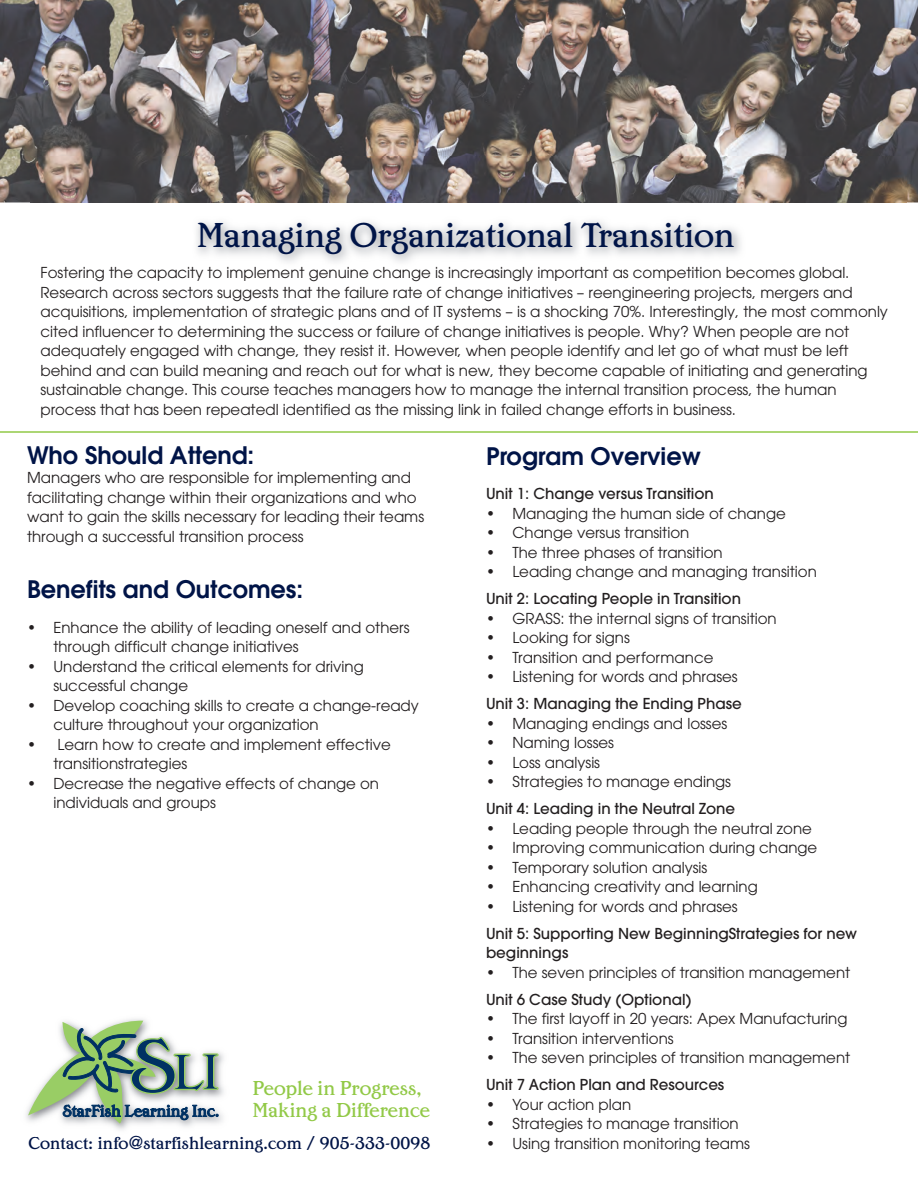
<style>
.page{position:relative;width:918px;height:1188px;background:#fff}
.page>*{position:absolute;margin:0;border:0;box-sizing:border-box;transform-origin:0 0}
.t1{font:36px "Edwardian Medium Plain";color:#001447}
.t2{font:600 24px "Avant Garde";color:#001447}
.t3{font:21px/22.5px "Edwardian Medium Plain";color:#92c947}
.t4{font:18px "Edwardian Medium Plain";letter-spacing:.005em;color:#001447}
.t5{font:15px/19.5px "Avant Garde";color:#231f20}
.t6{font:500 15px/19.5px "Avant Garde";color:#231f20}
.s1{font-family:"Avant Garde";font-stretch:condensed}
</style>
<div class="page">
<img style="left:0;top:0;width:918px;height:202px">
<img style="left:31px;top:156px;width:876px;height:106px">
<hr style="left:0;top:431px;width:918px;height:2px;background:#92c947">
<img style="left:26px;top:1019px;width:198px;height:111px">
<svg style="left:28px;top:1021px;width:191px;height:103px"></svg>
<h1 class="t1" style="left:197px;top:223px;width:540px">Managing Organizational Transition</h1>
<p class="t5" style="left:41px;top:265px;width:849px">Fostering the capacity to implement genuine change is increasingly important as competition becomes global.<br>Research across sectors suggests that the failure rate of change initiatives – reengineering projects, mergers and acquisitions, implementation of strategic plans and of IT systems – is a shocking 70%. Interestingly, the most commonly cited influencer to determining the success or failure of change initiatives is people. Why? When people are not adequately engaged with change, they resist it. However, when people identify and let go of what must be left behind and can build meaning and reach out for what is new, they become capable of initiating and generating sustainable change. This course teaches managers how to manage the internal transition process, the human process that has been repeatedl identified as the missing link in failed change efforts in business.</p>
<h2 class="t2" style="left:486px;top:447px;width:216px">Program Overview</h2>
<p class="t6" style="left:486px;top:485px;width:229px">Unit 1: Change versus Transition</p>
<p class="t5" style="left:486px;top:505px;width:301px">• Managing the human side of change</p>
<p class="t5" style="left:486px;top:524px;width:205px">• Change versus transition</p>
<p class="t5" style="left:486px;top:544px;width:238px">• The three phases of transition</p>
<p class="t5" style="left:486px;top:563px;width:332px">• Leading change and managing transition</p>
<p class="t6" style="left:486px;top:590px;width:257px">Unit 2: Locating People in Transition</p>
<p class="t5" style="left:486px;top:610px;width:292px">• GRASS: the internal signs of transition</p>
<p class="t5" style="left:486px;top:629px;width:145px">• Looking for signs</p>
<p class="t5" style="left:486px;top:649px;width:229px">• Transition and performance</p>
<p class="t5" style="left:486px;top:668px;width:253px">• Listening for words and phrases</p>
<p class="t6" style="left:486px;top:695px;width:257px">Unit 3: Managing the Ending Phase</p>
<p class="t5" style="left:486px;top:715px;width:243px">• Managing endings and losses</p>
<p class="t5" style="left:486px;top:734px;width:130px">• Naming losses</p>
<p class="t5" style="left:486px;top:754px;width:116px">• Loss analysis</p>
<p class="t5" style="left:486px;top:773px;width:247px">• Strategies to manage endings</p>
<p class="t6" style="left:486px;top:800px;width:251px">Unit 4: Leading in the Neutral Zone</p>
<p class="t5" style="left:486px;top:820px;width:327px">• Leading people through the neutral zone</p>
<p class="t5" style="left:486px;top:839px;width:333px">• Improving communication during change</p>
<p class="t5" style="left:486px;top:859px;width:223px">• Temporary solution analysis</p>
<p class="t5" style="left:486px;top:878px;width:273px">• Enhancing creativity and learning</p>
<p class="t5" style="left:486px;top:898px;width:253px">• Listening for words and phrases</p>
<p class="t6" style="left:486px;top:925px;width:373px">Unit 5: Supporting New BeginningStrategies for new beginnings</p>
<p class="t5" style="left:486px;top:964px;width:366px">• The seven principles of transition management</p>
<p class="t6" style="left:486px;top:991px;width:207px">Unit 6 Case Study (Optional)</p>
<p class="t5" style="left:486px;top:1010px;width:363px">• The first layoff in 20 years: Apex Manufacturing</p>
<p class="t5" style="left:486px;top:1030px;width:189px">• Transition interventions</p>
<p class="t5" style="left:486px;top:1049px;width:366px">• The seven principles of transition management</p>
<p class="t6" style="left:486px;top:1076px;width:240px">Unit 7 Action Plan and Resources</p>
<p class="t5" style="left:486px;top:1096px;width:147px">• Your action plan</p>
<p class="t5" style="left:486px;top:1115px;width:254px">• Strategies to manage transition</p>
<p class="t5" style="left:486px;top:1135px;width:266px">• Using transition monitoring teams</p>
<h2 class="t2" style="left:27px;top:446px;width:229px">Who Should Attend:</h2>
<p class="t5" style="left:27px;top:469px;width:399px">Managers who are responsible for implementing and facilitating change within their organizations and who want to gain the skills necessary for leading their teams through a successful transition process</p>
<h2 class="t2" style="left:27px;top:580px;width:278px">Benefits and Outcomes:</h2>
<p class="t5" style="left:53px;top:619px;width:358px;text-indent:-26px">• Enhance the ability of leading oneself and others through difficult change initiatives</p>
<p class="t5" style="left:53px;top:658px;width:312px;text-indent:-26px">• Understand the critical elements for driving successful change</p>
<p class="t5" style="left:53px;top:697px;width:367px;text-indent:-26px">• Develop coaching skills to create a change-ready culture throughout your organization</p>
<p class="t5" style="left:53px;top:736px;width:339px;text-indent:-26px">• Learn how to create and implement effective transitionstrategies</p>
<p class="t5" style="left:53px;top:775px;width:327px;text-indent:-26px">• Decrease the negative effects of change on individuals and groups</p>
<h3 class="t3" style="left:253px;top:1078px;width:179px">People in Progress,<br>Making a Difference</h3>
<p class="t4" style="left:28px;top:1137px;width:403px">Contact: info<span class="s1">@</span>starfishlearning.com / 905-333-0098</p>
</div>
